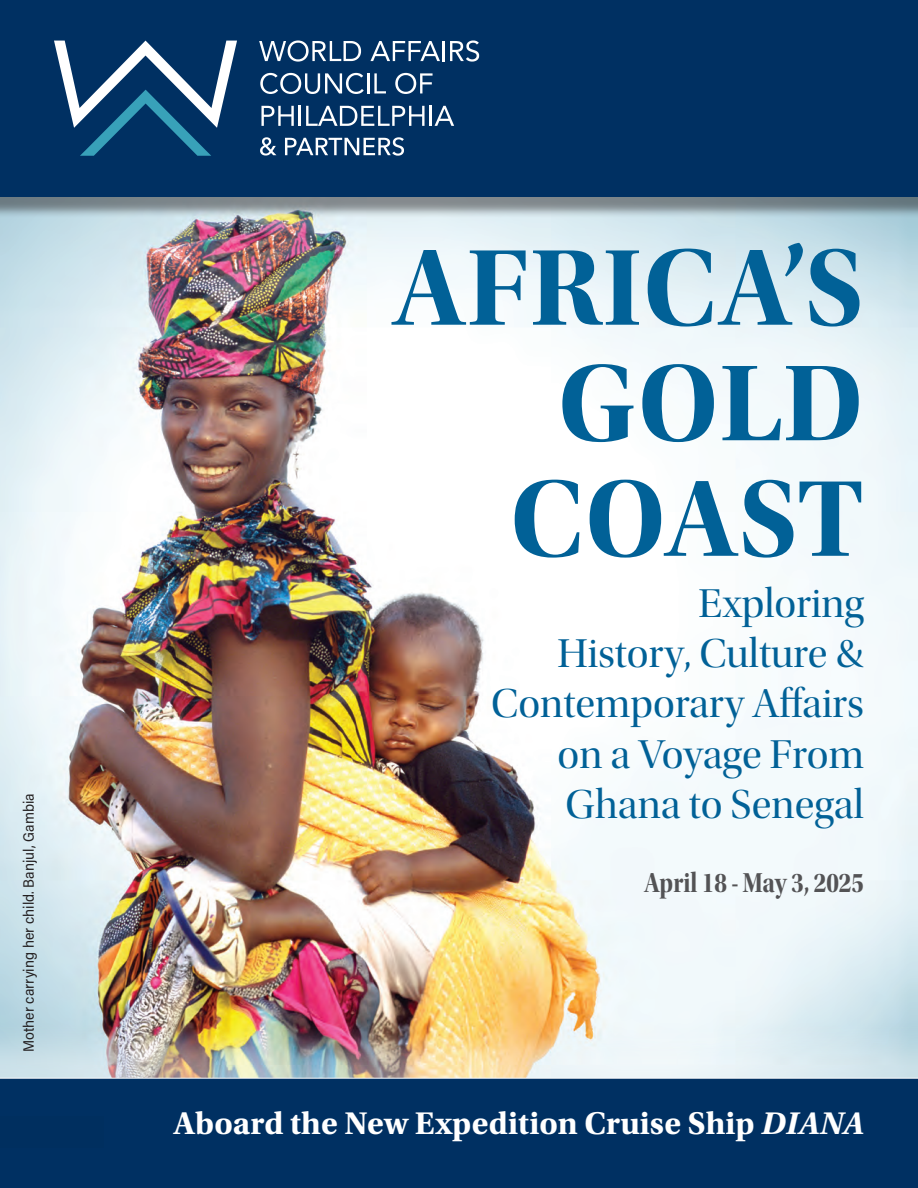
<style>
.page{position:relative;width:918px;height:1188px;background:#fff}
.page>*{position:absolute;margin:0;border:0;box-sizing:border-box;transform-origin:0 0}
.t1{font:112.5px/115.5px "Utopia Std Bold Disp";letter-spacing:.01em;color:#016197;text-align:right}
.t2{font:42px/50.4px "Utopia Std Disp";color:#016197;text-align:right}
.t3{font:700 33px "Utopia Std";color:#fff}
.t4{font:28.5px "Utopia Std Bold Disp";color:#535355;scale:.85 1}
.t5{font:15px "Acumin Variable Concept";color:#231f20}
.s1{font-style:italic}
</style>
<div class="page">
<img style="left:0;top:219px;width:918px;height:800px">
<div style="left:0;top:1019px;width:918px;height:169px;background:#fff;opacity:.44"></div>
<div style="left:0;top:1078px;width:918px;height:110px;background:#003062"></div>
<div style="left:0;top:0;width:918px;height:219px;background:#231f20;opacity:.48"></div>
<div style="left:0;top:0;width:918px;height:197px;background:#003062"></div>
<svg style="left:259px;top:40px;width:102px;height:22px"></svg>
<svg style="left:370px;top:41px;width:70px;height:20px"></svg>
<hr style="left:443px;top:41px;width:2px;height:20px;background:#fff">
<svg style="left:450px;top:41px;width:29px;height:21px"></svg>
<svg style="left:260px;top:73px;width:104px;height:21px"></svg>
<hr style="left:367px;top:73px;width:2px;height:20px;background:#fff">
<svg style="left:374px;top:73px;width:12px;height:20px"></svg>
<svg style="left:395px;top:73px;width:38px;height:21px"></svg>
<svg style="left:261px;top:106px;width:33px;height:20px"></svg>
<hr style="left:299px;top:106px;width:2px;height:20px;background:#fff">
<svg style="left:306px;top:106px;width:119px;height:20px"></svg>
<hr style="left:430px;top:106px;width:2px;height:20px;background:#fff">
<svg style="left:435px;top:106px;width:19px;height:20px"></svg>
<svg style="left:54px;top:41px;width:183px;height:115px"></svg>
<svg style="left:260px;top:137px;width:16px;height:19px"></svg>
<svg style="left:285px;top:137px;width:119px;height:19px"></svg>
<div style="left:0;top:1116px;width:104px;height:32px;background:#002f5f"></div>
<p class="t5" style="left:18px;top:1052px;width:261px;rotate:-90deg">Mother carrying her child. Banjul, Gambia</p>
<p class="t1" style="left:392px;top:231px;width:473px">AFRICA’S<br>GOLD</p>
<p class="t1" style="left:510px;top:462px;width:355px">COAST</p>
<p class="t2" style="left:491px;top:579px;width:375px">Exploring<br>History, Culture &amp;<br>Contemporary Affairs on a Voyage From<br>Ghana to Senegal</p>
<p class="t4" style="left:644px;top:867px;width:260px">April 18 - May 3, 2025</p>
<p class="t3" style="left:173px;top:1104px;width:692px">Aboard the New Expedition Cruise Ship <span class="s1">DIANA</span></p>
</div>
